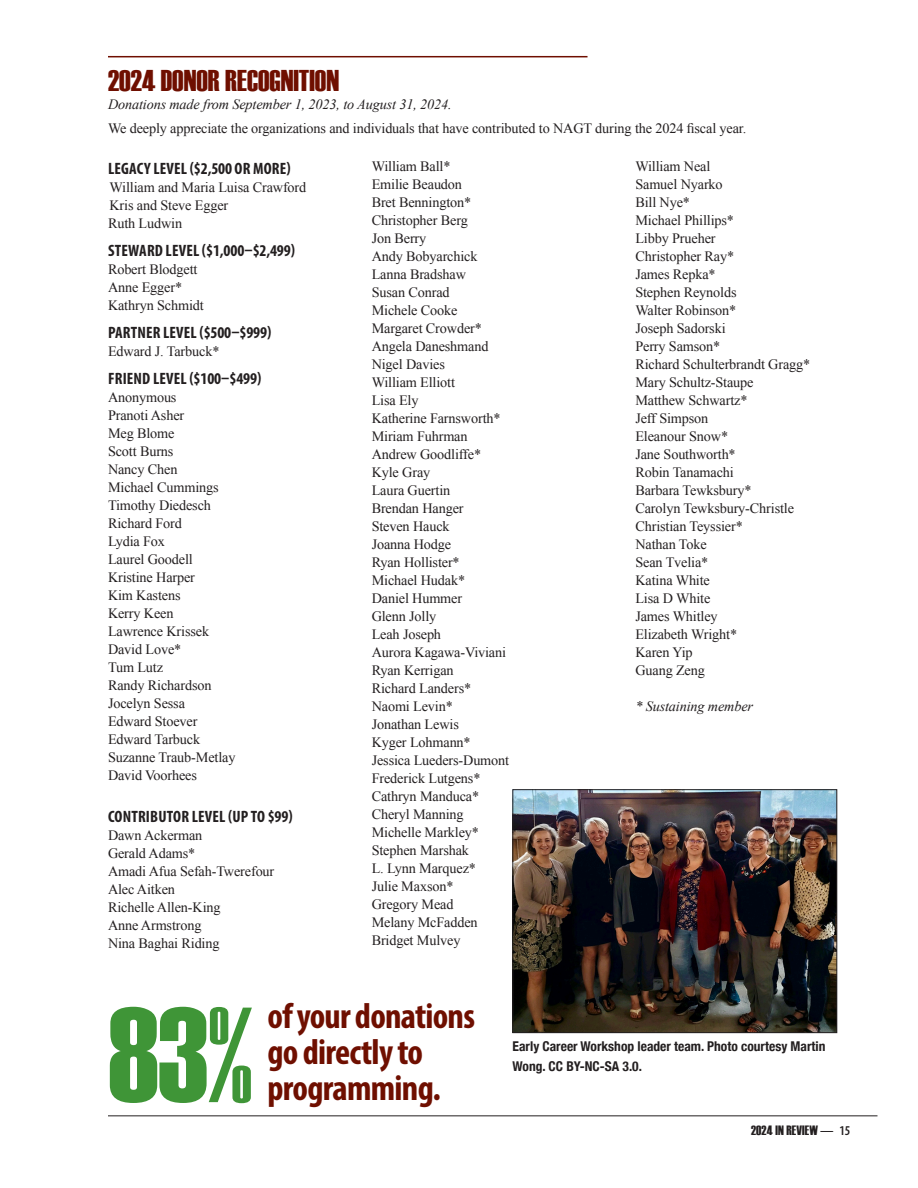
<style>
.page{position:relative;width:918px;height:1188px;background:#fff}
.page>*{position:absolute;margin:0;border:0;box-sizing:border-box;transform-origin:0 0}
.Body1{font:135px "Haettenschweiler";color:#3f9537}
.HeadlineStyleULC{font:700 condensed 36px/36px "Myriad Pro";letter-spacing:-.02em;color:#6f0f00}
.FeatureHeadCaps{font:30px "Haettenschweiler";color:#6f0f00}
.PD_PROGRAMMING{font:700 condensed 16.5px "Myriad Pro";letter-spacing:.01em;color:#231f20}
.Body1-2{font:14.25px "Times New Roman";letter-spacing:-.01em;color:#231f20}
.Body1-3{font:italic 14.25px "Times New Roman";letter-spacing:-.01em;color:#231f20}
.Body1_Thingie{font:14.25px "Times New Roman";letter-spacing:-.01em;color:#231f20}
.t1{font:700 condensed 13.5px/19.5px "Helvetica Neue";color:#231f20}
.t2{font:13.5px "Haettenschweiler";letter-spacing:.01em;color:#231f20}
.s1{font-family:"Myriad Pro";font-weight:600;font-stretch:condensed}
</style>
<div class="page">
<hr style="left:108px;top:56px;width:480px;height:1px;background:#6f0f00">
<img style="left:515px;top:791px;width:320px;height:240px">
<div style="left:513px;top:789px;width:324px;height:244px;border:1px solid #231f20"></div>
<hr style="left:108px;top:1115px;width:770px;height:1px;background:#231f20">
<p class="FeatureHeadCaps" style="left:108px;top:60px;width:233px">2024 DONOR RECOGNITION</p>
<p class="Body1-3" style="left:108px;top:95px;width:345px">Donations made from September 1, 2023, to August 31, 2024.</p>
<p class="Body1-2" style="left:108px;top:119px;width:640px">We deeply appreciate the organizations and individuals that have contributed to NAGT during the 2024 fiscal year.</p>
<p class="PD_PROGRAMMING" style="left:108px;top:158px;width:184px">LEGACY LEVEL ($2,500 OR MORE)</p>
<p class="Body1_Thingie" style="left:110px;top:177px;width:198px">William and Maria Luisa Crawford</p>
<p class="Body1_Thingie" style="left:110px;top:195px;width:120px">Kris and Steve Egger</p>
<p class="Body1-2" style="left:108px;top:213px;width:76px">Ruth Ludwin</p>
<p class="PD_PROGRAMMING" style="left:108px;top:240px;width:188px">STEWARD LEVEL ($1,000–$2,499)</p>
<p class="Body1-2" style="left:108px;top:259px;width:91px">Robert Blodgett</p>
<p class="Body1-2" style="left:108px;top:277px;width:76px">Anne Egger*</p>
<p class="Body1-2" style="left:108px;top:295px;width:97px">Kathryn Schmidt</p>
<p class="PD_PROGRAMMING" style="left:108px;top:322px;width:165px">PARTNER LEVEL ($500–$999)</p>
<p class="Body1-2" style="left:108px;top:342px;width:113px">Edward J. Tarbuck*</p>
<p class="PD_PROGRAMMING" style="left:108px;top:368px;width:155px">FRIEND LEVEL ($100–$499)</p>
<p class="Body1-2" style="left:108px;top:388px;width:70px">Anonymous</p>
<p class="Body1-2" style="left:108px;top:406px;width:78px">Pranoti Asher</p>
<p class="Body1-2" style="left:108px;top:424px;width:68px">Meg Blome</p>
<p class="Body1-2" style="left:108px;top:442px;width:67px">Scott Burns</p>
<p class="Body1-2" style="left:108px;top:460px;width:71px">Nancy Chen</p>
<p class="Body1-2" style="left:108px;top:478px;width:112px">Michael Cummings</p>
<p class="Body1-2" style="left:108px;top:496px;width:105px">Timothy Diedesch</p>
<p class="Body1-2" style="left:108px;top:514px;width:76px">Richard Ford</p>
<p class="Body1-2" style="left:108px;top:532px;width:59px">Lydia Fox</p>
<p class="Body1-2" style="left:108px;top:550px;width:86px">Laurel Goodell</p>
<p class="Body1-2" style="left:108px;top:568px;width:89px">Kristine Harper</p>
<p class="Body1-2" style="left:108px;top:586px;width:74px">Kim Kastens</p>
<p class="Body1-2" style="left:108px;top:604px;width:67px">Kerry Keen</p>
<p class="Body1-2" style="left:108px;top:622px;width:103px">Lawrence Krissek</p>
<p class="Body1-2" style="left:108px;top:640px;width:75px">David Love*</p>
<p class="Body1-2" style="left:108px;top:658px;width:57px">Tum Lutz</p>
<p class="Body1-2" style="left:108px;top:676px;width:105px">Randy Richardson</p>
<p class="Body1-2" style="left:108px;top:694px;width:79px">Jocelyn Sessa</p>
<p class="Body1-2" style="left:108px;top:712px;width:91px">Edward Stoever</p>
<p class="Body1-2" style="left:108px;top:730px;width:94px">Edward Tarbuck</p>
<p class="Body1-2" style="left:108px;top:748px;width:129px">Suzanne Traub-Metlay</p>
<p class="Body1-2" style="left:108px;top:766px;width:91px">David Voorhees</p>
<p class="PD_PROGRAMMING" style="left:108px;top:806px;width:186px">CONTRIBUTOR LEVEL (UP TO $99)</p>
<p class="Body1-2" style="left:108px;top:826px;width:96px">Dawn Ackerman</p>
<p class="Body1-2" style="left:108px;top:844px;width:89px">Gerald Adams*</p>
<p class="Body1-2" style="left:108px;top:862px;width:168px">Amadi Afua Sefah-Twerefour</p>
<p class="Body1-2" style="left:108px;top:880px;width:69px">Alec Aitken</p>
<p class="Body1-2" style="left:108px;top:898px;width:114px">Richelle Allen-King</p>
<p class="Body1-2" style="left:108px;top:916px;width:95px">Anne Armstrong</p>
<p class="Body1-2" style="left:108px;top:934px;width:113px">Nina Baghai Riding</p>
<p class="Body1-2" style="left:372px;top:157px;width:80px">William Ball*</p>
<p class="Body1-2" style="left:372px;top:175px;width:92px">Emilie Beaudon</p>
<p class="Body1-2" style="left:372px;top:193px;width:101px">Bret Bennington*</p>
<p class="Body1-2" style="left:372px;top:211px;width:98px">Christopher Berg</p>
<p class="Body1-2" style="left:372px;top:229px;width:56px">Jon Berry</p>
<p class="Body1-2" style="left:372px;top:247px;width:107px">Andy Bobyarchick</p>
<p class="Body1-2" style="left:372px;top:265px;width:96px">Lanna Bradshaw</p>
<p class="Body1-2" style="left:372px;top:283px;width:79px">Susan Conrad</p>
<p class="Body1-2" style="left:372px;top:301px;width:87px">Michele Cooke</p>
<p class="Body1-2" style="left:372px;top:319px;width:112px">Margaret Crowder*</p>
<p class="Body1-2" style="left:372px;top:337px;width:118px">Angela Daneshmand</p>
<p class="Body1-2" style="left:372px;top:355px;width:75px">Nigel Davies</p>
<p class="Body1-2" style="left:372px;top:373px;width:85px">William Elliott</p>
<p class="Body1-2" style="left:372px;top:391px;width:48px">Lisa Ely</p>
<p class="Body1-2" style="left:372px;top:409px;width:130px">Katherine Farnsworth*</p>
<p class="Body1-2" style="left:372px;top:427px;width:97px">Miriam Fuhrman</p>
<p class="Body1-2" style="left:372px;top:445px;width:111px">Andrew Goodliffe*</p>
<p class="Body1-2" style="left:372px;top:463px;width:60px">Kyle Gray</p>
<p class="Body1-2" style="left:372px;top:481px;width:80px">Laura Guertin</p>
<p class="Body1-2" style="left:372px;top:499px;width:93px">Brendan Hanger</p>
<p class="Body1-2" style="left:372px;top:517px;width:79px">Steven Hauck</p>
<p class="Body1-2" style="left:372px;top:535px;width:81px">Joanna Hodge</p>
<p class="Body1-2" style="left:372px;top:553px;width:90px">Ryan Hollister*</p>
<p class="Body1-2" style="left:372px;top:571px;width:95px">Michael Hudak*</p>
<p class="Body1-2" style="left:372px;top:589px;width:92px">Daniel Hummer</p>
<p class="Body1-2" style="left:372px;top:607px;width:66px">Glenn Jolly</p>
<p class="Body1-2" style="left:372px;top:625px;width:71px">Leah Joseph</p>
<p class="Body1-2" style="left:372px;top:643px;width:136px">Aurora Kagawa-Viviani</p>
<p class="Body1-2" style="left:372px;top:661px;width:84px">Ryan Kerrigan</p>
<p class="Body1-2" style="left:372px;top:679px;width:101px">Richard Landers*</p>
<p class="Body1-2" style="left:372px;top:697px;width:83px">Naomi Levin*</p>
<p class="Body1-2" style="left:372px;top:715px;width:89px">Jonathan Lewis</p>
<p class="Body1-2" style="left:372px;top:733px;width:101px">Kyger Lohmann*</p>
<p class="Body1-2" style="left:372px;top:751px;width:139px">Jessica Lueders-Dumont</p>
<p class="Body1-2" style="left:372px;top:769px;width:110px">Frederick Lutgens*</p>
<p class="Body1-2" style="left:372px;top:787px;width:109px">Cathryn Manduca*</p>
<p class="Body1-2" style="left:372px;top:805px;width:93px">Cheryl Manning</p>
<p class="Body1-2" style="left:372px;top:823px;width:109px">Michelle Markley*</p>
<p class="Body1-2" style="left:372px;top:841px;width:99px">Stephen Marshak</p>
<p class="Body1-2" style="left:372px;top:859px;width:106px">L. Lynn Marquez*</p>
<p class="Body1-2" style="left:372px;top:877px;width:83px">Julie Maxson*</p>
<p class="Body1-2" style="left:372px;top:895px;width:83px">Gregory Mead</p>
<p class="Body1-2" style="left:372px;top:913px;width:108px">Melany McFadden</p>
<p class="Body1-2" style="left:372px;top:931px;width:90px">Bridget Mulvey</p>
<p class="Body1-2" style="left:635px;top:157px;width:77px">William Neal</p>
<p class="Body1-2" style="left:635px;top:175px;width:89px">Samuel Nyarko</p>
<p class="Body1-2" style="left:635px;top:193px;width:56px">Bill Nye*</p>
<p class="Body1-2" style="left:635px;top:211px;width:100px">Michael Phillips*</p>
<p class="Body1-2" style="left:635px;top:229px;width:82px">Libby Prueher</p>
<p class="Body1-2" style="left:635px;top:247px;width:100px">Christopher Ray*</p>
<p class="Body1-2" style="left:635px;top:265px;width:82px">James Repka*</p>
<p class="Body1-2" style="left:635px;top:283px;width:103px">Stephen Reynolds</p>
<p class="Body1-2" style="left:635px;top:301px;width:102px">Walter Robinson*</p>
<p class="Body1-2" style="left:635px;top:319px;width:92px">Joseph Sadorski</p>
<p class="Body1-2" style="left:635px;top:337px;width:86px">Perry Samson*</p>
<p class="Body1-2" style="left:635px;top:355px;width:176px">Richard Schulterbrandt Gragg*</p>
<p class="Body1-2" style="left:635px;top:373px;width:120px">Mary Schultz-Staupe</p>
<p class="Body1-2" style="left:635px;top:391px;width:114px">Matthew Schwartz*</p>
<p class="Body1-2" style="left:635px;top:409px;width:74px">Jeff Simpson</p>
<p class="Body1-2" style="left:635px;top:427px;width:94px">Eleanour Snow*</p>
<p class="Body1-2" style="left:635px;top:445px;width:102px">Jane Southworth*</p>
<p class="Body1-2" style="left:635px;top:463px;width:100px">Robin Tanamachi</p>
<p class="Body1-2" style="left:635px;top:481px;width:118px">Barbara Tewksbury*</p>
<p class="Body1-2" style="left:635px;top:499px;width:160px">Carolyn Tewksbury-Christle</p>
<p class="Body1-2" style="left:635px;top:517px;width:109px">Christian Teyssier*</p>
<p class="Body1-2" style="left:635px;top:535px;width:73px">Nathan Toke</p>
<p class="Body1-2" style="left:635px;top:553px;width:74px">Sean Tvelia*</p>
<p class="Body1-2" style="left:635px;top:571px;width:76px">Katina White</p>
<p class="Body1-2" style="left:635px;top:589px;width:76px">Lisa D White</p>
<p class="Body1-2" style="left:635px;top:607px;width:84px">James Whitley</p>
<p class="Body1-2" style="left:635px;top:625px;width:103px">Elizabeth Wright*</p>
<p class="Body1-2" style="left:635px;top:643px;width:59px">Karen Yip</p>
<p class="Body1-2" style="left:635px;top:661px;width:71px">Guang Zeng</p>
<p class="Body1-3" style="left:635px;top:697px;width:119px">* Sustaining member</p>
<p class="Body1" style="left:108px;top:963px;width:147px">83%</p>
<p class="HeadlineStyleULC" style="left:268px;top:997px;width:209px">of your donations go directly to</p>
<p class="HeadlineStyleULC" style="left:268px;top:1069px;width:175px">programming.</p>
<p class="t1" style="left:513px;top:1036px;width:314px">Early Career Workshop leader team. Photo courtesy Martin<br>Wong. CC BY-NC-SA 3.0.</p>
<p class="t2" style="left:751px;top:1121px;width:101px">2024 IN REVIEW <span class="s1">— 15</span></p>
</div>
